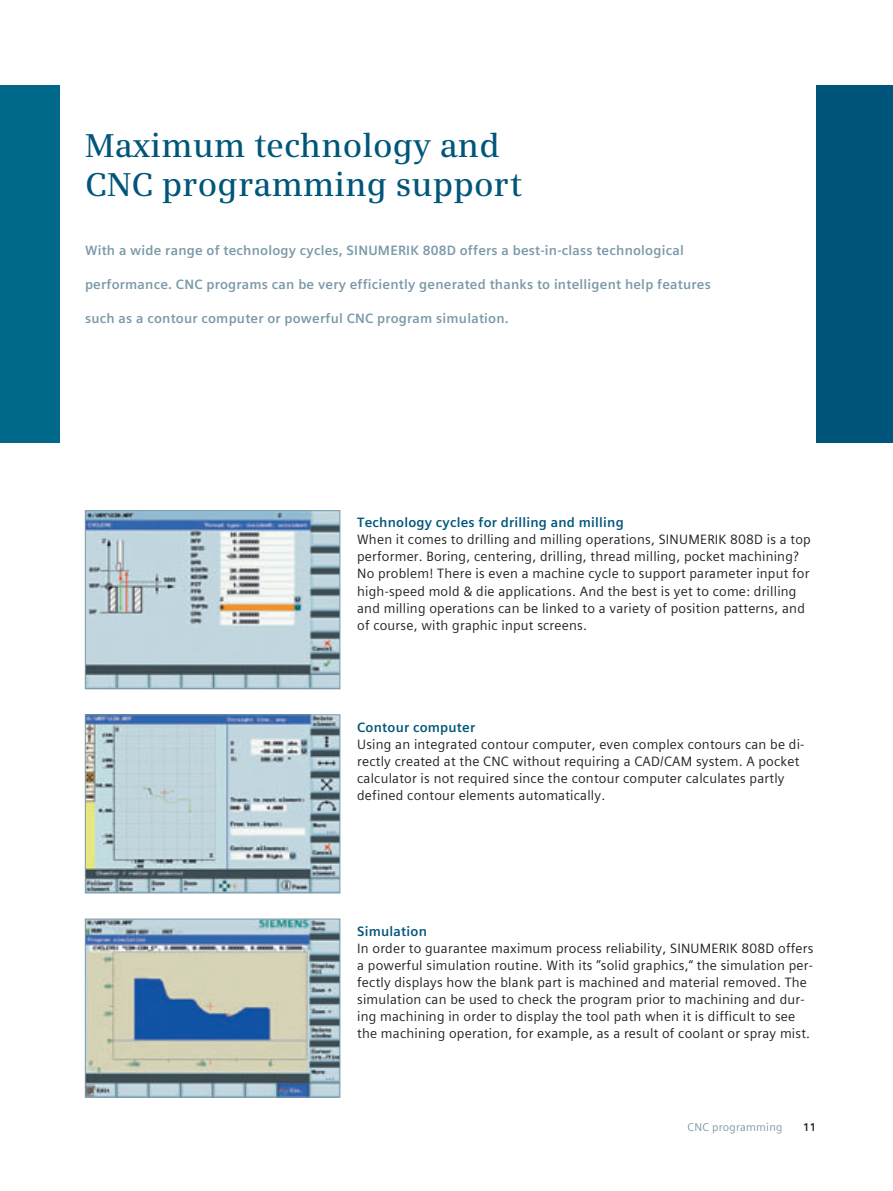
<style>
.page{position:relative;width:893px;height:1191px;background:#fff}
.page>*{position:absolute;margin:0;border:0;box-sizing:border-box;transform-origin:0 0}
.t1{font:600 33px/38.2px "Siemens Serif";letter-spacing:.005em;color:#00567a}
.t2{font:13.5px/17px "Siemens Sans Global";letter-spacing:.015em;color:#231f20}
.t3{font:700 13.5px "Siemens Sans Global";letter-spacing:.015em;color:#7b99a9}
.t4{font:700 13.5px "Siemens Sans Global";letter-spacing:.015em;color:#00567a}
.t5{font:11.25px "Siemens Sans Global";letter-spacing:.02em;color:#7b99a9}
.t6{font:700 11.25px "Siemens Sans Global";color:#231f20}
</style>
<div class="page">
<div style="left:0;top:85px;width:60px;height:357px;background:#00688b"></div>
<div style="left:816px;top:85px;width:77px;height:357px;background:#00567a"></div>
<img style="left:87px;top:512px;width:251px;height:175px">
<div style="left:85px;top:510px;width:255px;height:179px;border:1px solid #7b99a9"></div>
<img style="left:87px;top:716px;width:251px;height:175px">
<div style="left:85px;top:714px;width:255px;height:179px;border:1px solid #7b99a9"></div>
<img style="left:87px;top:920px;width:251px;height:175px">
<div style="left:85px;top:918px;width:255px;height:179px;border:1px solid #7b99a9"></div>
<h1 class="t1" style="left:85px;top:128px;width:438px">Maximum technology and<br>CNC programming support</h1>
<p class="t3" style="left:85px;top:242px;width:600px">With a wide range of technology cycles, SINUMERIK 808D offers a best-in-class technological</p>
<p class="t3" style="left:85px;top:276px;width:627px">performance. CNC programs can be very efficiently generated thanks to intelligent help features</p>
<p class="t3" style="left:85px;top:310px;width:425px">such as a contour computer or powerful CNC program simulation.</p>
<p class="t4" style="left:357px;top:514px;width:268px">Technology cycles for drilling and milling</p>
<p class="t2" style="left:357px;top:531px;width:455px">When it comes to drilling and milling operations, SINUMERIK 808D is a top performer. Boring, centering, drilling, thread milling, pocket machining?<br>No problem! There is even a machine cycle to support parameter input for high-speed mold &amp; die applications. And the best is yet to come: drilling and milling operations can be linked to a variety of position patterns, and of course, with graphic input screens.</p>
<p class="t4" style="left:357px;top:718px;width:119px">Contour computer</p>
<p class="t2" style="left:357px;top:735px;width:449px">Using an integrated contour computer, even complex contours can be di&shy;rectly created at the CNC without requiring a CAD/CAM system. A pocket calculator is not required since the contour computer calculates partly defined contour elements automatically.</p>
<p class="t4" style="left:357px;top:922px;width:71px">Simulation</p>
<p class="t2" style="left:357px;top:939px;width:458px">In order to guarantee maximum process reliability, SINUMERIK 808D offers a powerful simulation routine. With its ”solid graphics,“ the simulation per&shy;fectly displays how the blank part is machined and material removed. The simulation can be used to check the program prior to machining and dur&shy;ing machining in order to display the tool path when it is difficult to see the machining operation, for example, as a result of coolant or spray mist.</p>
<p class="t5" style="left:687px;top:1120px;width:96px">CNC programming</p>
<p class="t6" style="left:803px;top:1120px;width:15px">11</p>
</div>
